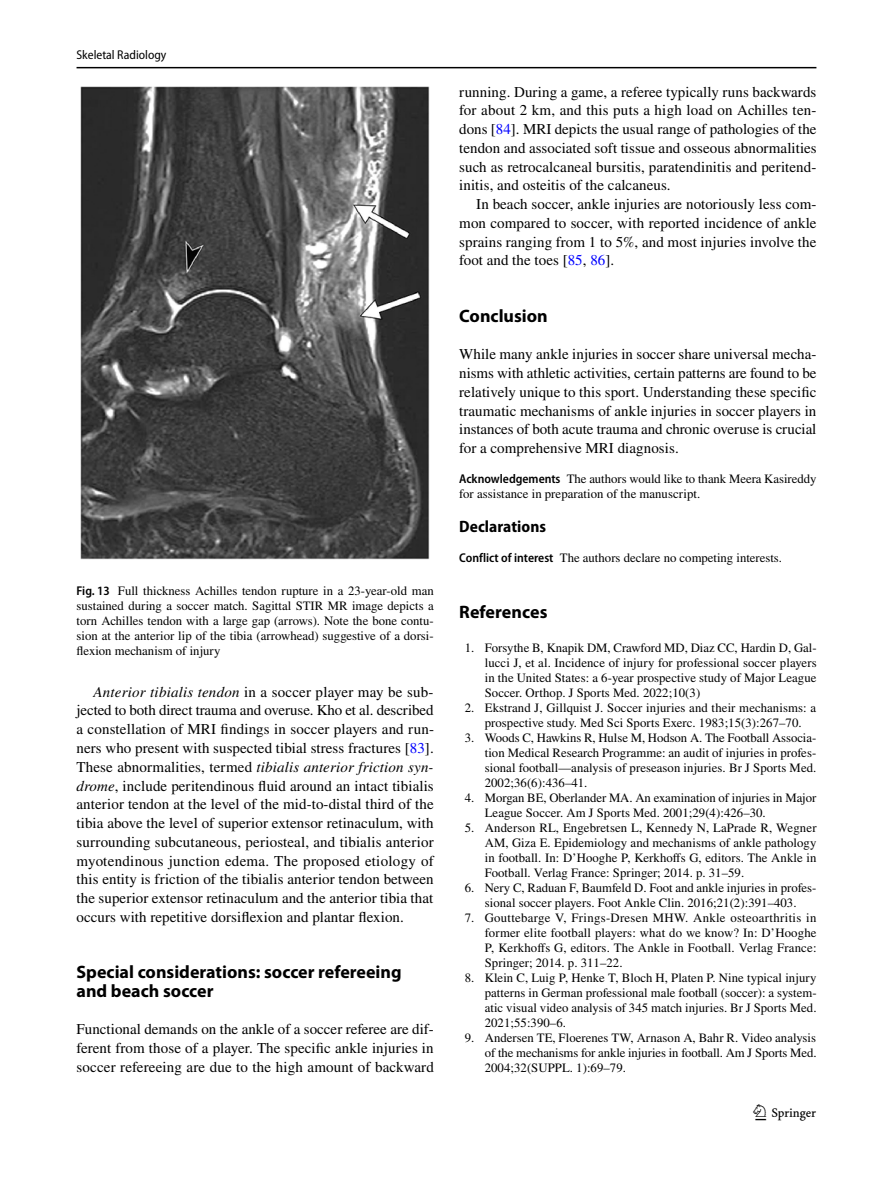
<style>
.page{position:relative;width:893px;height:1187px;background:#fff}
.page>*{position:absolute;margin:0;border:0;box-sizing:border-box;transform-origin:0 0}
.t1{font:22.5px "Springnew Regular 3";color:#000}
.t2{font:700 18px/18.8px "Myriad Pro";color:#000}
.t3{font:700 semi-condensed 16.5px "Myriad Pro";letter-spacing:.005em;color:#000}
.t4{font:15px/18.8px "STIX";letter-spacing:.005em;color:#000;text-align:justify}
.t5{font:12.75px/15px "STIX";letter-spacing:.005em;color:#000;text-align:justify}
.t6{font:semi-condensed 12.75px "Myriad Pro";color:#000}
.s1{font-family:"Myriad Pro";font-weight:600;font-stretch:semi-condensed}
.s2{font-style:italic}
.s3{color:#00f}
</style>
<div class="page">
<hr style="left:77px;top:67px;width:739px;height:1px;background:#000">
<div style="left:77px;top:87px;width:357px;height:472px;background:linear-gradient(to bottom,#fff,#fff)"></div>
<img style="left:81px;top:87px;width:349px;height:472px">
<p class="t6" style="left:77px;top:48px;width:91px">Skeletal Radiology</p>
<p class="t5" style="left:77px;top:583px;width:359px"><span class="s1">Fig. 13</span> Full thickness Achilles tendon rupture in a 23-year-old man sustained during a soccer match. Sagittal STIR MR image depicts a torn Achilles tendon with a large gap (arrows). Note the bone contu&shy;sion at the anterior lip of the tibia (arrowhead) suggestive of a dorsi&shy;flexion mechanism of injury</p>
<p class="t4" style="left:77px;top:683px;width:359px;text-indent:17px"><span class="s2">Anterior tibialis tendon</span> in a soccer player may be sub&shy;jected to both direct trauma and overuse. Kho et al. described a constellation of MRI findings in soccer players and run&shy;ners who present with suspected tibial stress fractures [<span class="s3">83</span>].<br>These abnormalities, termed <span class="s2">tibialis anterior friction syn&shy;drome</span>, include peritendinous fluid around an intact tibialis anterior tendon at the level of the mid-to-distal third of the tibia above the level of superior extensor retinaculum, with surrounding subcutaneous, periosteal, and tibialis anterior myotendinous junction edema. The proposed etiology of this entity is friction of the tibialis anterior tendon between the superior extensor retinaculum and the anterior tibia that occurs with repetitive dorsiflexion and plantar flexion.</p>
<h2 class="t2" style="left:77px;top:962px;width:327px">Special considerations: soccer refereeing and beach soccer</h2>
<p class="t4" style="left:77px;top:1020px;width:359px">Functional demands on the ankle of a soccer referee are dif&shy;ferent from those of a player. The specific ankle injuries in soccer refereeing are due to the high amount of backward</p>
<p class="t4" style="left:459px;top:83px;width:359px">running. During a game, a referee typically runs backwards for about 2 km, and this puts a high load on Achilles ten&shy;dons [<span class="s3">84</span>]. MRI depicts the usual range of pathologies of the tendon and associated soft tissue and osseous abnormalities such as retrocalcaneal bursitis, paratendinitis and peritend&shy;initis, and osteitis of the calcaneus.</p>
<p class="t4" style="left:459px;top:196px;width:359px;text-indent:17px">In beach soccer, ankle injuries are notoriously less com&shy;mon compared to soccer, with reported incidence of ankle sprains ranging from 1 to 5%, and most injuries involve the foot and the toes [<span class="s3">85</span>, <span class="s3">86</span>].</p>
<h2 class="t2" style="left:459px;top:306px;width:90px">Conclusion</h2>
<p class="t4" style="left:459px;top:346px;width:359px">While many ankle injuries in soccer share universal mecha&shy;nisms with athletic activities, certain patterns are found to be relatively unique to this sport. Understanding these specific traumatic mechanisms of ankle injuries in soccer players in instances of both acute trauma and chronic overuse is crucial for a comprehensive MRI diagnosis.</p>
<p class="t5" style="left:459px;top:472px;width:359px"><span class="s1">Acknowledgements</span> The authors would like to thank Meera Kasireddy for assistance in preparation of the manuscript.</p>
<p class="t3" style="left:459px;top:517px;width:88px">Declarations</p>
<p class="t5" style="left:459px;top:551px;width:324px"><span class="s1">Conflict of interest</span> The authors declare no competing interests.</p>
<h2 class="t2" style="left:459px;top:602px;width:90px">References</h2>
<p class="t5" style="left:485px;top:641px;width:333px;text-indent:-20px">1. Forsythe B, Knapik DM, Crawford MD, Diaz CC, Hardin D, Gal&shy;lucci J, et al. Incidence of injury for professional soccer players in the United States: a 6-year prospective study of Major League Soccer. Orthop. J Sports Med. 2022;10(3)</p>
<p class="t5" style="left:465px;top:701px;width:353px;text-align:center">2. Ekstrand J, Gillquist J. Soccer injuries and their mechanisms: a prospective study. Med Sci Sports Exerc. 1983;15(3):267–70.</p>
<p class="t5" style="left:485px;top:731px;width:333px;text-indent:-20px">3. Woods C, Hawkins R, Hulse M, Hodson A. The Football Associa&shy;tion Medical Research Programme: an audit of injuries in profes&shy;sional football—analysis of preseason injuries. Br J Sports Med.<br>2002;36(6):436–41.</p>
<p class="t5" style="left:485px;top:791px;width:333px;text-indent:-20px">4. Morgan BE, Oberlander MA. An examination of injuries in Major<br>League Soccer. Am J Sports Med. 2001;29(4):426–30.</p>
<p class="t5" style="left:485px;top:821px;width:333px;text-indent:-20px">5. Anderson RL, Engebretsen L, Kennedy N, LaPrade R, Wegner AM, Giza E. Epidemiology and mechanisms of ankle pathology in football. In: D’Hooghe P, Kerkhoffs G, editors. The Ankle in Football. Verlag France: Springer; 2014. p. 31–59.</p>
<p class="t5" style="left:465px;top:881px;width:353px;text-align:center">6. Nery C, Raduan F, Baumfeld D. Foot and ankle injuries in profes&shy;sional soccer players. Foot Ankle Clin. 2016;21(2):391–403.</p>
<p class="t5" style="left:485px;top:911px;width:333px;text-indent:-20px">7. Gouttebarge V, Frings-Dresen MHW. Ankle osteoarthritis in former elite football players: what do we know? In: D’Hooghe P, Kerkhoffs G, editors. The Ankle in Football. Verlag France:<br>Springer; 2014. p. 311–22.</p>
<p class="t5" style="left:485px;top:971px;width:333px;text-indent:-20px">8. Klein C, Luig P, Henke T, Bloch H, Platen P. Nine typical injury patterns in German professional male football (soccer): a system&shy;atic visual video analysis of 345 match injuries. Br J Sports Med.<br>2021;55:390–6.</p>
<p class="t5" style="left:485px;top:1030px;width:333px;text-indent:-20px">9. Andersen TE, Floerenes TW, Arnason A, Bahr R. Video analysis of the mechanisms for ankle injuries in football. Am J Sports Med.<br>2004;32(SUPPL. 1):69–79.</p>
<h1 class="t1" style="left:755px;top:1104px;width:62px">1 3</h1>
</div>
